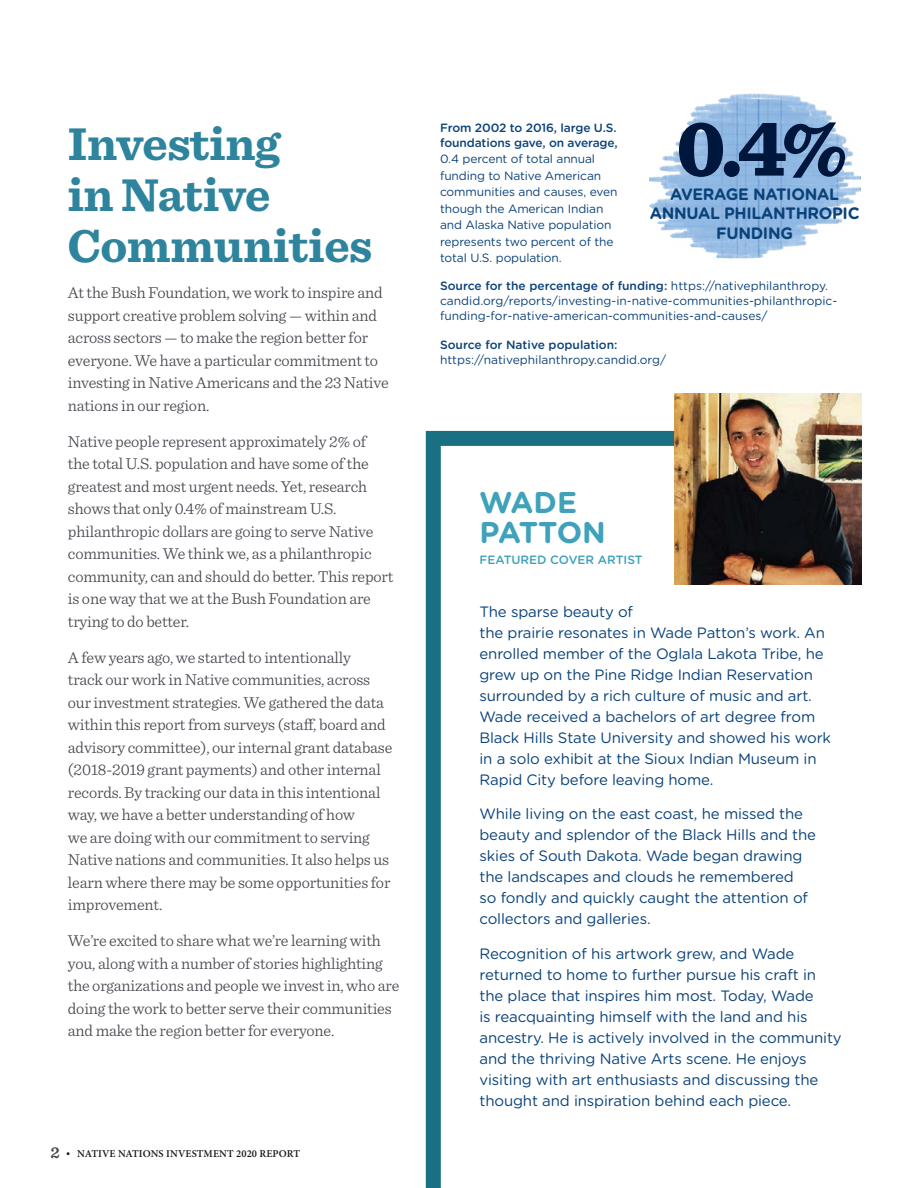
<style>
.page{position:relative;width:918px;height:1188px;background:#fff}
.page>*{position:absolute;margin:0;border:0;box-sizing:border-box;transform-origin:0 0}
.t1{font:900 81.6px "Sentinel";color:#00173d}
.t2{font:700 48px/51px "Sentinel";letter-spacing:-.01em;color:#2d849c}
.t3{font:700 30px/30px "Gotham Rounded";letter-spacing:-.015em;color:#3fa1ba}
.t4{font:300 16.5px/22.5px "Sentinel";letter-spacing:-.01em;color:#48454e}
.t5{font:700 16.5px/19.8px "Gotham Rounded";letter-spacing:-.02em;color:#0a427a;text-align:center}
.t6{font:15px/21px "Gotham Rounded";letter-spacing:-.01em;color:#0a427a}
.t7{font:12px/16.5px "Gotham Rounded";letter-spacing:-.01em;color:#0a427a}
.t8{font:500 12px/15px "Gotham Rounded";letter-spacing:-.01em;color:#0a427a}
.t9{font:500 12px "Gotham Rounded";color:#3fa1ba}
.t10{font:600 10.5px "Minion Pro";letter-spacing:.01em;color:#1a1818}
.s1{font-family:"Sentinel";font-size:16.5px;color:#48454e}
.s2{font-weight:500}
</style>
<div class="page">
<svg style="left:425px;top:423px;width:437px;height:765px"></svg>
<img style="left:649px;top:93px;width:211px;height:166px">
<img style="left:675px;top:394px;width:187px;height:190px">
<h2 class="t2" style="left:68px;top:116px;width:306px">Investing<br>in Native<br>Communities</h2>
<p class="t8" style="left:440px;top:119px;width:179px">From 2002 to 2016, large U.S. foundations gave, on average,</p>
<p class="t7" style="left:440px;top:150px;width:179px">0.4 percent of total annual funding to Native American communities and causes, even though the American Indian and Alaska Native population represents two percent of the total U.S. population.</p>
<h1 class="t1" style="left:676px;top:83px;width:172px">0.4%</h1>
<p class="t5" style="left:650px;top:203px;width:211px">ANNUAL PHILANTHROPIC<br>FUNDING</p>
<p class="t5" style="left:670px;top:183px;width:170px">AVERAGE NATIONAL</p>
<p class="t4" style="left:68px;top:280px;width:322px">At the Bush Foundation, we work to inspire and support creative problem solving — within and across sectors — to make the region better for everyone. We have a particular commitment to investing in Native Americans and the 23 Native nations in our region.</p>
<p class="t4" style="left:68px;top:429px;width:327px">Native people represent approximately 2% of<br>the total U.S. population and have some of the greatest and most urgent needs. Yet, research shows that only 0.4% of mainstream U.S. philanthropic dollars are going to serve Native communities. We think we, as a philanthropic community, can and should do better. This report is one way that we at the Bush Foundation are trying to do better.</p>
<p class="t4" style="left:68px;top:645px;width:326px">A few years ago, we started to intentionally<br>track our work in Native communities, across our investment strategies. We gathered the data within this report from surveys (staff, board and advisory committee), our internal grant database (2018-2019 grant payments) and other internal records. By tracking our data in this intentional way, we have a better understanding of how<br>we are doing with our commitment to serving Native nations and communities. It also helps us learn where there may be some opportunities for improvement.</p>
<p class="t4" style="left:68px;top:929px;width:333px">We’re excited to share what we’re learning with you, along with a number of stories highlighting the organizations and people we invest in, who are doing the work to better serve their communities and make the region better for everyone.</p>
<p class="t10" style="left:51px;top:1146px;width:251px"><span class="s1">2</span> • NATIVE NATIONS INVESTMENT 2020 REPORT</p>
<p class="t7" style="left:440px;top:278px;width:399px;line-height:15px"><span class="s2">Source for the percentage of funding:</span> https://nativephilanthropy. candid.org/reports/investing-in-native-communities-philanthropic&shy;funding-for-native-american-communities-and-causes/</p>
<p class="t8" style="left:440px;top:337px;width:179px">Source for Native population:</p>
<p class="t7" style="left:440px;top:351px;width:228px">https://nativephilanthropy.candid.org/</p>
<h3 class="t3" style="left:480px;top:487px;width:128px">WADE<br>PATTON</h3>
<p class="t9" style="left:480px;top:552px;width:165px">FEATURED COVER ARTIST</p>
<p class="t6" style="left:480px;top:600px;width:353px">The sparse beauty of<br>the prairie resonates in Wade Patton’s work. An enrolled member of the Oglala Lakota Tribe, he grew up on the Pine Ridge Indian Reservation surrounded by a rich culture of music and art.<br>Wade received a bachelors of art degree from Black Hills State University and showed his work in a solo exhibit at the Sioux Indian Museum in Rapid City before leaving home.</p>
<p class="t6" style="left:480px;top:803px;width:338px">While living on the east coast, he missed the beauty and splendor of the Black Hills and the skies of South Dakota. Wade began drawing the landscapes and clouds he remembered<br>so fondly and quickly caught the attention of collectors and galleries.</p>
<p class="t6" style="left:480px;top:942px;width:364px">Recognition of his artwork grew, and Wade returned to home to further pursue his craft in the place that inspires him most. Today, Wade<br>is reacquainting himself with the land and his ancestry. He is actively involved in the community and the thriving Native Arts scene. He enjoys visiting with art enthusiasts and discussing the thought and inspiration behind each piece.</p>
</div>
